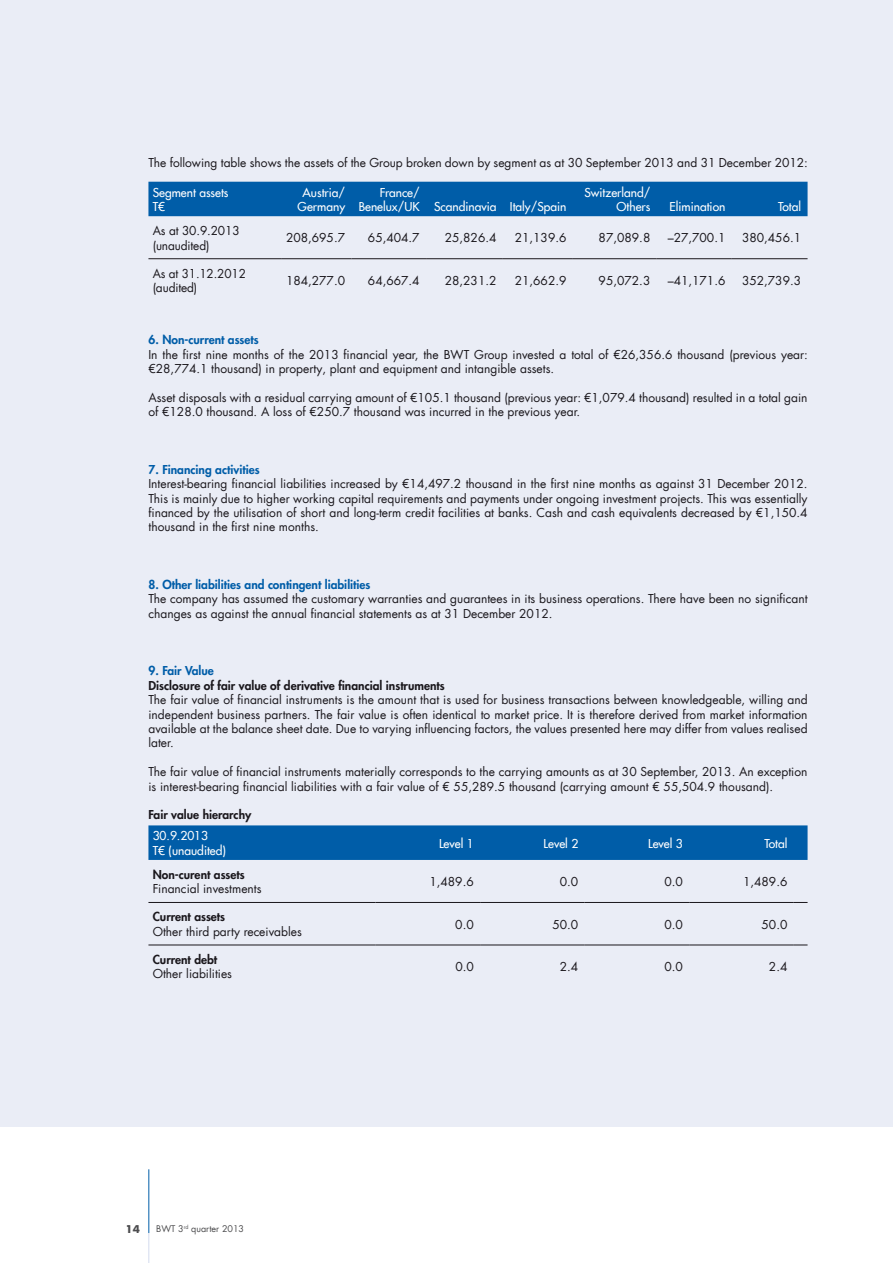
<style>
.page{position:relative;width:893px;height:1263px;background:#fff}
.page>*{position:absolute;margin:0;border:0;box-sizing:border-box;transform-origin:0 0}
.t1{font:12px/14.4px "Futura Com";color:#1a171c}
.t2{font:500 12px/14.4px "Futura Com";color:#fff}
.t3{font:800 12px "Futura Com";color:#1a171c}
.t4{font:800 12px "Futura Com";color:#005da8}
.t5{font:700 10.5px "Futura Com";color:#4c4c4e}
.t6{font:9px "Futura Com";color:#4c4c4e}
</style>
<div class="page">
<div style="left:0;top:0;width:893px;height:1127px;background:#eaedf6"></div>
<hr style="left:148px;top:1169px;width:1px;height:64px;background:#005da8">
<hr style="left:148px;top:1233px;width:1px;height:30px;background:#d3dbee">
<div style="left:148px;top:182px;width:659px;height:34px;background:#005da8"></div>
<hr style="left:148px;top:258px;width:133px;height:1px;background:#1a171c">
<hr style="left:281px;top:258px;width:70px;height:1px;background:#1a171c">
<hr style="left:351px;top:258px;width:75px;height:1px;background:#1a171c">
<hr style="left:426px;top:258px;width:77px;height:1px;background:#1a171c">
<hr style="left:503px;top:258px;width:70px;height:1px;background:#1a171c">
<hr style="left:573px;top:258px;width:84px;height:1px;background:#1a171c">
<hr style="left:657px;top:258px;width:75px;height:1px;background:#1a171c">
<hr style="left:732px;top:258px;width:75px;height:1px;background:#1a171c">
<div style="left:148px;top:825px;width:659px;height:35px;background:#005da8"></div>
<hr style="left:148px;top:902px;width:228px;height:1px;background:#1a171c">
<hr style="left:376px;top:902px;width:104px;height:1px;background:#1a171c">
<hr style="left:480px;top:902px;width:105px;height:1px;background:#1a171c">
<hr style="left:585px;top:902px;width:104px;height:1px;background:#1a171c">
<hr style="left:689px;top:902px;width:105px;height:1px;background:#1a171c">
<svg style="left:794px;top:902px;width:13px;height:1px"></svg>
<hr style="left:148px;top:945px;width:228px;height:1px;background:#1a171c">
<hr style="left:376px;top:945px;width:104px;height:1px;background:#1a171c">
<hr style="left:480px;top:945px;width:105px;height:1px;background:#1a171c">
<hr style="left:585px;top:945px;width:104px;height:1px;background:#1a171c">
<hr style="left:689px;top:945px;width:105px;height:1px;background:#1a171c">
<svg style="left:794px;top:945px;width:13px;height:1px"></svg>
<p class="t1" style="left:148px;top:155px;width:661px">The following table shows the assets of the Group broken down by segment as at 30 September 2013 and 31 December 2012:</p>
<p class="t2" style="left:153px;top:184px;width:77px">Segment assets<br>T€</p>
<p class="t2" style="left:298px;top:184px;width:49px;text-align:center">Austria/<br>Germany</p>
<p class="t2" style="left:359px;top:184px;width:209px;text-indent:21px">France/<br>Benelux/UK Scandinavia Italy/Spain</p>
<p class="t2" style="left:584px;top:184px;width:67px;text-align:right">Switzerland/<br>Others</p>
<p class="t2" style="left:669px;top:199px;width:57px">Elimination</p>
<p class="t2" style="left:778px;top:199px;width:24px">Total</p>
<p class="t1" style="left:153px;top:223px;width:88px">As at 30.9.2013 (unaudited)</p>
<p class="t1" style="left:286px;top:231px;width:61px">208,695.7</p>
<p class="t1" style="left:368px;top:231px;width:53px">65,404.7</p>
<p class="t1" style="left:445px;top:231px;width:53px">25,826.4</p>
<p class="t1" style="left:515px;top:231px;width:53px">21,139.6</p>
<p class="t1" style="left:599px;top:231px;width:53px">87,089.8</p>
<p class="t1" style="left:668px;top:231px;width:59px">–27,700.1</p>
<p class="t1" style="left:742px;top:231px;width:61px">380,456.1</p>
<p class="t1" style="left:153px;top:266px;width:95px">As at 31.12.2012 (audited)</p>
<p class="t1" style="left:286px;top:273px;width:61px">184,277.0</p>
<p class="t1" style="left:368px;top:273px;width:53px">64,667.4</p>
<p class="t1" style="left:445px;top:273px;width:53px">28,231.2</p>
<p class="t1" style="left:515px;top:273px;width:53px">21,662.9</p>
<p class="t1" style="left:599px;top:273px;width:53px">95,072.3</p>
<p class="t1" style="left:668px;top:273px;width:59px">–41,171.6</p>
<p class="t1" style="left:742px;top:273px;width:61px">352,739.3</p>
<p class="t4" style="left:148px;top:331px;width:112px">6. Non-current assets</p>
<p class="t1" style="left:148px;top:347px;width:661px">In the first nine months of the 2013 financial year, the BWT Group invested a total of €26,356.6 thousand (previous year: €28,774.1 thousand) in property, plant and equipment and intangible assets.</p>
<p class="t1" style="left:148px;top:390px;width:661px">Asset disposals with a residual carrying amount of €105.1 thousand (previous year: €1,079.4 thousand) resulted in a total gain of €128.0 thousand. A loss of €250.7 thousand was incurred in the previous year.</p>
<p class="t4" style="left:148px;top:460px;width:113px">7. Financing activities</p>
<p class="t1" style="left:148px;top:476px;width:661px;text-align:justify">Interest-bearing financial liabilities increased by €14,497.2 thousand in the first nine months as against 31 December 2012.<br>This is mainly due to higher working capital requirements and payments under ongoing investment projects. This was essentially financed by the utilisation of short and long-term credit facilities at banks. Cash and cash equivalents decreased by €1,150.4 thousand in the first nine months.</p>
<p class="t4" style="left:148px;top:575px;width:224px">8. Other liabilities and contingent liabilities</p>
<p class="t1" style="left:148px;top:592px;width:661px">The company has assumed the customary warranties and guarantees in its business operations. There have been no significant changes as against the annual financial statements as at 31 December 2012.</p>
<p class="t4" style="left:148px;top:662px;width:67px">9. Fair Value</p>
<p class="t3" style="left:148px;top:676px;width:298px">Disclosure of fair value of derivative financial instruments</p>
<p class="t1" style="left:148px;top:692px;width:661px;text-align:justify">The fair value of financial instruments is the amount that is used for business transactions between knowledgeable, willing and independent business partners. The fair value is often identical to market price. It is therefore derived from market information available at the balance sheet date. Due to varying influencing factors, the values presented here may differ from values realised later.</p>
<p class="t1" style="left:148px;top:764px;width:661px">The fair value of financial instruments materially corresponds to the carrying amounts as at 30 September, 2013. An exception is interest-bearing financial liabilities with a fair value of € 55,289.5 thousand (carrying amount € 55,504.9 thousand).</p>
<p class="t3" style="left:148px;top:806px;width:104px">Fair value hierarchy</p>
<p class="t2" style="left:153px;top:828px;width:75px">30.9.2013<br>T€ (unaudited)</p>
<p class="t2" style="left:439px;top:835px;width:36px">Level 1</p>
<p class="t2" style="left:544px;top:835px;width:36px">Level 2</p>
<p class="t2" style="left:648px;top:835px;width:36px">Level 3</p>
<p class="t2" style="left:764px;top:835px;width:24px">Total</p>
<p class="t3" style="left:153px;top:865px;width:94px">Non-curent assets</p>
<p class="t1" style="left:153px;top:881px;width:110px">Financial investments</p>
<p class="t1" style="left:429px;top:874px;width:46px">1,489.6</p>
<p class="t1" style="left:560px;top:874px;width:20px">0.0</p>
<p class="t1" style="left:664px;top:874px;width:20px">0.0</p>
<p class="t1" style="left:743px;top:874px;width:46px">1,489.6</p>
<p class="t3" style="left:153px;top:908px;width:74px">Current assets</p>
<p class="t1" style="left:153px;top:924px;width:151px">Other third party receivables</p>
<p class="t3" style="left:153px;top:950px;width:66px">Current debt</p>
<p class="t1" style="left:153px;top:967px;width:81px">Other liabilities</p>
<p class="t1" style="left:455px;top:917px;width:20px">0.0</p>
<p class="t1" style="left:552px;top:917px;width:27px">50.0</p>
<p class="t1" style="left:664px;top:917px;width:20px">0.0</p>
<p class="t1" style="left:761px;top:917px;width:27px">50.0</p>
<p class="t1" style="left:455px;top:959px;width:20px">0.0</p>
<p class="t1" style="left:560px;top:959px;width:20px">2.4</p>
<p class="t1" style="left:664px;top:959px;width:20px">0.0</p>
<p class="t1" style="left:769px;top:959px;width:20px">2.4</p>
<p class="t5" style="left:126px;top:1220px;width:16px">14</p>
<p class="t6" style="left:156px;top:1223px;width:89px">BWT 3<sup>rd</sup> quarter 2013</p>
</div>
